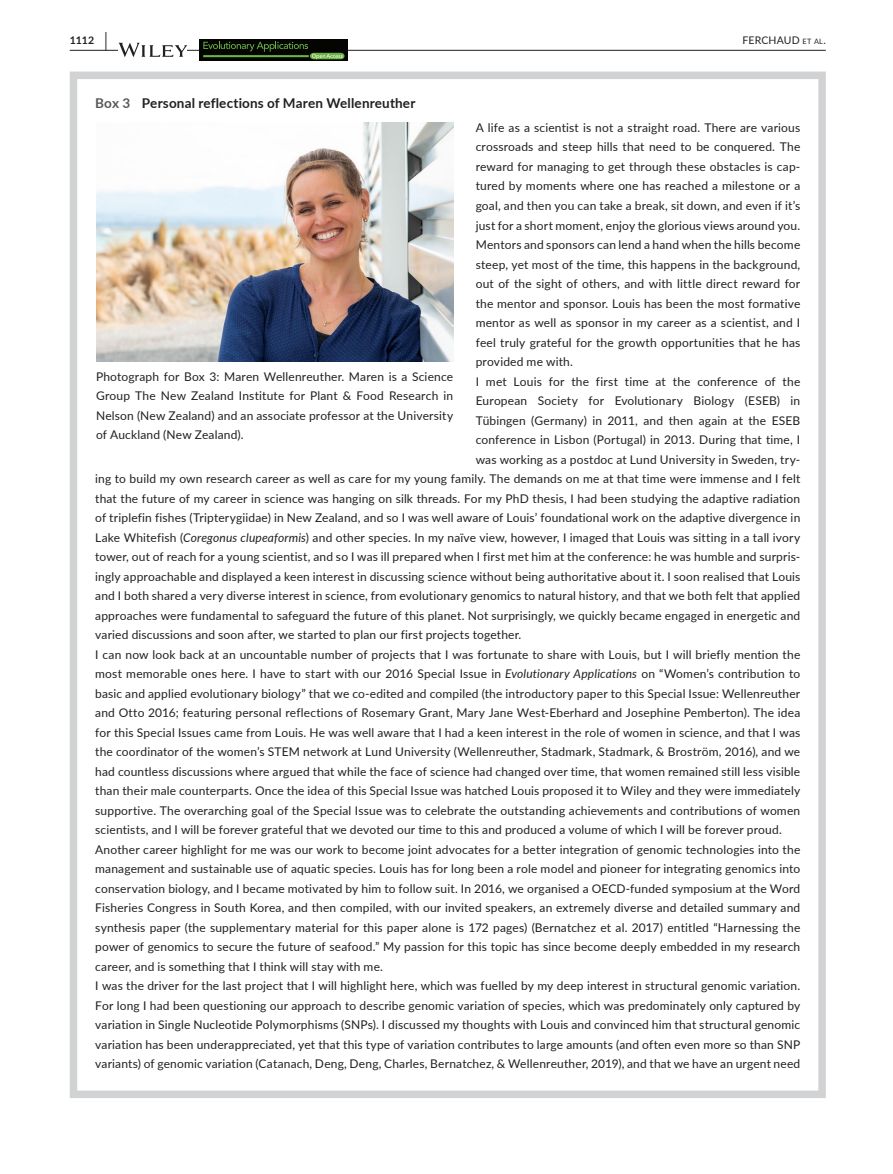
<style>
.page{position:relative;width:893px;height:1174px;background:#fff}
.page>*{position:absolute;margin:0;border:0;box-sizing:border-box;transform-origin:0 0}
.t1{font:700 13.5px "Lato";letter-spacing:.01em;color:#231f20}
.t2{font:12px/19.5px "Lato";letter-spacing:.015em;color:#231f20;text-align:justify}
.t3{font:10.5px "Lato";letter-spacing:.01em;color:#231f20}
.t4{font:700 10.5px "Lato";color:#231f20}
.s1{font-size:19.5px}
.s2{font-size:7.35px}
.s3{color:#57585a}
.s4{font-style:italic}
</style>
<div class="page">
<hr style="left:70px;top:50px;width:756px;height:1px;background:#231f20">
<svg style="left:119px;top:43px;width:68px;height:14px"></svg>
<div style="left:199px;top:40px;width:149px;height:21px;background:#040503"></div>
<svg style="left:203px;top:41px;width:142px;height:18px"></svg>
<div style="left:70px;top:72px;width:756px;height:1026px;border:8px solid #d1d2d4"></div>
<img style="left:96px;top:123px;width:357px;height:238px">
<p class="t4" style="left:70px;top:33px;width:39px">1112 <span class="s1">|</span></p>
<p class="t3" style="left:743px;top:33px;width:85px">FERCHAUD <span class="s2">et al</span>.</p>
<p class="t1" style="left:95px;top:93px;width:322px"><span class="s3">Box 3</span> Personal reflections of Maren Wellenreuther</p>
<p class="t2" style="left:476px;top:117px;width:326px">A life as a scientist is not a straight road. There are various</p>
<p class="t2" style="left:476px;top:137px;width:326px">crossroads and steep hills that need to be conquered. The</p>
<p class="t2" style="left:476px;top:156px;width:326px">reward for managing to get through these obstacles is cap-</p>
<p class="t2" style="left:476px;top:176px;width:326px">tured by moments where one has reached a milestone or a</p>
<p class="t2" style="left:476px;top:195px;width:326px">goal, and then you can take a break, sit down, and even if it’s</p>
<p class="t2" style="left:476px;top:215px;width:326px">just for a short moment, enjoy the glorious views around you.</p>
<p class="t2" style="left:476px;top:234px;width:326px">Mentors and sponsors can lend a hand when the hills become</p>
<p class="t2" style="left:476px;top:254px;width:326px">steep, yet most of the time, this happens in the background,</p>
<p class="t2" style="left:476px;top:273px;width:326px">out of the sight of others, and with little direct reward for</p>
<p class="t2" style="left:476px;top:293px;width:326px">the mentor and sponsor. Louis has been the most formative</p>
<p class="t2" style="left:476px;top:312px;width:326px">mentor as well as sponsor in my career as a scientist, and I</p>
<p class="t2" style="left:476px;top:332px;width:326px">feel truly grateful for the growth opportunities that he has</p>
<p class="t2" style="left:476px;top:351px;width:99px">provided me with.</p>
<p class="t2" style="left:476px;top:371px;width:326px">I met Louis for the first time at the conference of the</p>
<p class="t2" style="left:476px;top:390px;width:326px">European Society for Evolutionary Biology (ESEB) in</p>
<p class="t2" style="left:476px;top:410px;width:326px">Tübingen (Germany) in 2011, and then again at the ESEB</p>
<p class="t2" style="left:476px;top:429px;width:326px">conference in Lisbon (Portugal) in 2013. During that time, I</p>
<p class="t2" style="left:476px;top:449px;width:326px">was working as a postdoc at Lund University in Sweden, try-</p>
<p class="t2" style="left:95px;top:468px;width:707px">ing to build my own research career as well as care for my young family. The demands on me at that time were immense and I felt</p>
<p class="t2" style="left:95px;top:488px;width:707px">that the future of my career in science was hanging on silk threads. For my PhD thesis, I had been studying the adaptive radiation</p>
<p class="t2" style="left:95px;top:507px;width:707px">of triplefin fishes (Tripterygiidae) in New Zealand, and so I was well aware of Louis’ foundational work on the adaptive divergence in</p>
<p class="t2" style="left:95px;top:527px;width:706px">Lake Whitefish (<span class="s4">Coregonus clupeaformis</span>) and other species. In my naïve view, however, I imaged that Louis was sitting in a tall ivory</p>
<p class="t2" style="left:95px;top:546px;width:707px">tower, out of reach for a young scientist, and so I was ill prepared when I first met him at the conference: he was humble and surpris-</p>
<p class="t2" style="left:95px;top:566px;width:707px">ingly approachable and displayed a keen interest in discussing science without being authoritative about it. I soon realised that Louis</p>
<p class="t2" style="left:95px;top:585px;width:706px">and I both shared a very diverse interest in science, from evolutionary genomics to natural history, and that we both felt that applied</p>
<p class="t2" style="left:95px;top:605px;width:707px">approaches were fundamental to safeguard the future of this planet. Not surprisingly, we quickly became engaged in energetic and</p>
<p class="t2" style="left:95px;top:624px;width:428px">varied discussions and soon after, we started to plan our first projects together.</p>
<p class="t2" style="left:95px;top:644px;width:707px">I can now look back at an uncountable number of projects that I was fortunate to share with Louis, but I will briefly mention the</p>
<p class="t2" style="left:95px;top:663px;width:707px">most memorable ones here. I have to start with our 2016 Special Issue in <span class="s4">Evolutionary Applications</span> on “Women’s contribution to</p>
<p class="t2" style="left:95px;top:683px;width:706px">basic and applied evolutionary biology” that we co-edited and compiled (the introductory paper to this Special Issue: Wellenreuther</p>
<p class="t2" style="left:95px;top:702px;width:707px">and Otto 2016; featuring personal reflections of Rosemary Grant, Mary Jane West-Eberhard and Josephine Pemberton). The idea</p>
<p class="t2" style="left:95px;top:722px;width:707px">for this Special Issues came from Louis. He was well aware that I had a keen interest in the role of women in science, and that I was</p>
<p class="t2" style="left:95px;top:741px;width:707px">the coordinator of the women’s STEM network at Lund University (Wellenreuther, Stadmark, Stadmark, &amp; Broström, 2016), and we</p>
<p class="t2" style="left:95px;top:761px;width:707px">had countless discussions where argued that while the face of science had changed over time, that women remained still less visible</p>
<p class="t2" style="left:95px;top:780px;width:706px">than their male counterparts. Once the idea of this Special Issue was hatched Louis proposed it to Wiley and they were immediately</p>
<p class="t2" style="left:95px;top:800px;width:706px">supportive. The overarching goal of the Special Issue was to celebrate the outstanding achievements and contributions of women</p>
<p class="t2" style="left:95px;top:819px;width:688px">scientists, and I will be forever grateful that we devoted our time to this and produced a volume of which I will be forever proud.</p>
<p class="t2" style="left:95px;top:839px;width:707px">Another career highlight for me was our work to become joint advocates for a better integration of genomic technologies into the</p>
<p class="t2" style="left:95px;top:858px;width:707px">management and sustainable use of aquatic species. Louis has for long been a role model and pioneer for integrating genomics into</p>
<p class="t2" style="left:95px;top:878px;width:706px">conservation biology, and I became motivated by him to follow suit. In 2016, we organised a OECD-funded symposium at the Word</p>
<p class="t2" style="left:95px;top:897px;width:707px">Fisheries Congress in South Korea, and then compiled, with our invited speakers, an extremely diverse and detailed summary and</p>
<p class="t2" style="left:95px;top:917px;width:707px">synthesis paper (the supplementary material for this paper alone is 172 pages) (Bernatchez et al. 2017) entitled “Harnessing the</p>
<p class="t2" style="left:95px;top:936px;width:707px">power of genomics to secure the future of seafood.” My passion for this topic has since become deeply embedded in my research</p>
<p class="t2" style="left:95px;top:956px;width:289px">career, and is something that I think will stay with me.</p>
<p class="t2" style="left:95px;top:975px;width:707px">I was the driver for the last project that I will highlight here, which was fuelled by my deep interest in structural genomic variation.</p>
<p class="t2" style="left:95px;top:995px;width:706px">For long I had been questioning our approach to describe genomic variation of species, which was predominately only captured by</p>
<p class="t2" style="left:95px;top:1014px;width:706px">variation in Single Nucleotide Polymorphisms (SNPs). I discussed my thoughts with Louis and convinced him that structural genomic</p>
<p class="t2" style="left:95px;top:1034px;width:706px">variation has been underappreciated, yet that this type of variation contributes to large amounts (and often even more so than SNP</p>
<p class="t2" style="left:95px;top:1053px;width:707px">variants) of genomic variation (Catanach, Deng, Deng, Charles, Bernatchez, &amp; Wellenreuther, 2019), and that we have an urgent need</p>
<p class="t2" style="left:96px;top:366px;width:359px">Photograph for Box 3: Maren Wellenreuther. Maren is a Science Group The New Zealand Institute for Plant &amp; Food Research in Nelson (New Zealand) and an associate professor at the University of Auckland (New Zealand).</p>
</div>
